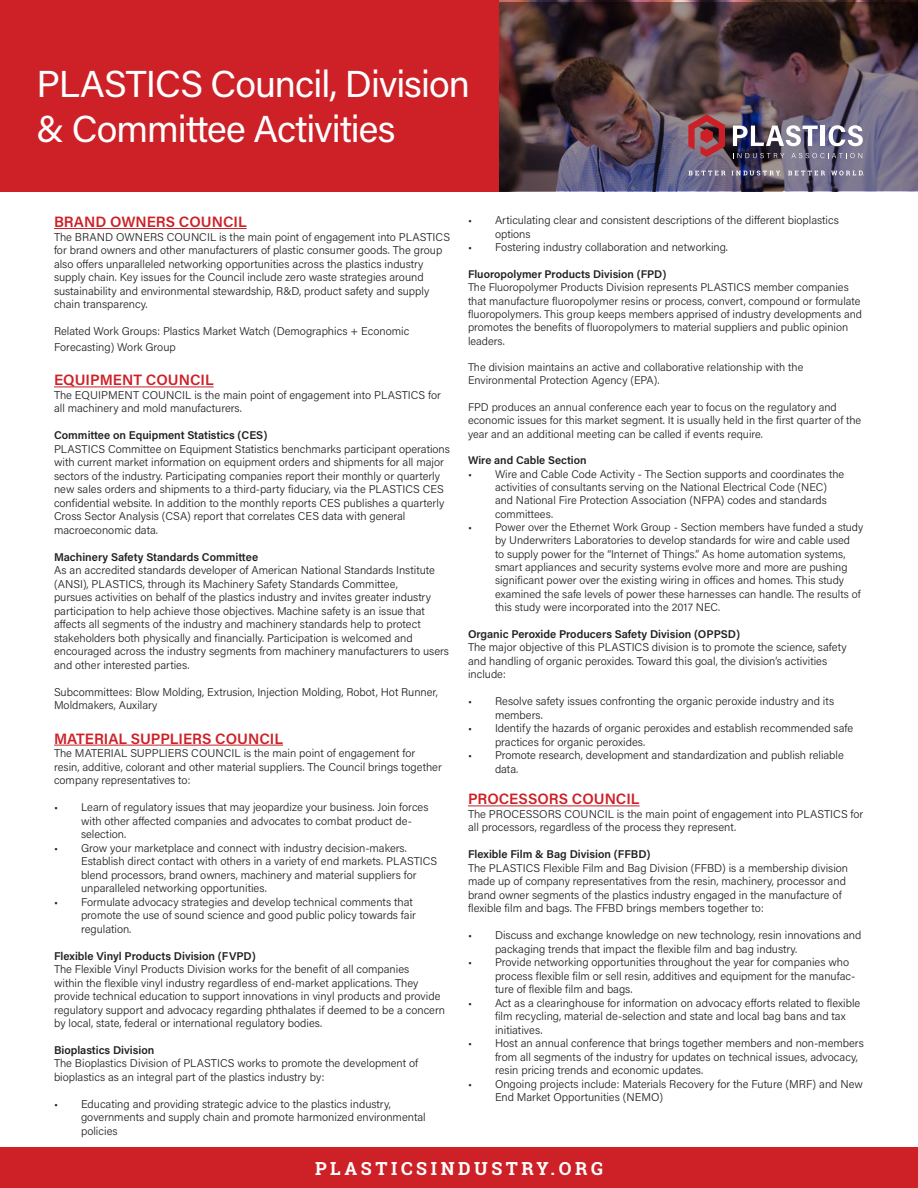
<style>
.page{position:relative;width:918px;height:1188px;background:#fff}
.page>*{position:absolute;margin:0;border:0;box-sizing:border-box;transform-origin:0 0}
.t1{font:37.5px/45px "Acumin Pro";letter-spacing:-.025em;color:#fff}
.t2{font:700 18px "Roboto Slab";letter-spacing:.2em;color:#fff}
.t3{font:600 15px "Acumin Pro";color:#cd2027}
.t4{font:300 11.25px/13.5px "Acumin Pro";color:#231f20}
.t5{font:600 11.25px "Acumin Pro";color:#231f20}
.t6{font:300 11.1px/13.4px "Acumin Pro";color:#231f20}
.t7{font:600 11.1px "Acumin Pro";color:#231f20}
</style>
<div class="page">
<div style="left:0;top:1148px;width:918px;height:40px;background:#cd2027"></div>
<div style="left:0;top:0;width:918px;height:191px;background:#cd2027"></div>
<hr style="left:54px;top:228px;width:193px;height:1px;background:#cd2027">
<hr style="left:54px;top:387px;width:160px;height:1px;background:#cd2027">
<hr style="left:54px;top:745px;width:229px;height:1px;background:#cd2027">
<hr style="left:468px;top:806px;width:172px;height:1px;background:#cd2027">
<img style="left:499px;top:2px;width:419px;height:189px">
<svg style="left:688px;top:114px;width:37px;height:43px"></svg>
<svg style="left:733px;top:125px;width:85px;height:21px"></svg>
<hr style="left:821px;top:126px;width:4px;height:20px;background:#fff">
<svg style="left:829px;top:125px;width:34px;height:21px"></svg>
<svg style="left:733px;top:153px;width:51px;height:5px"></svg>
<svg style="left:791px;top:153px;width:71px;height:5px"></svg>
<svg style="left:688px;top:171px;width:37px;height:4px"></svg>
<svg style="left:788px;top:171px;width:37px;height:4px"></svg>
<svg style="left:732px;top:171px;width:49px;height:5px"></svg>
<svg style="left:831px;top:171px;width:33px;height:5px"></svg>
<p class="t1" style="left:36px;top:60px;width:435px">PLASTICS Council, Division &amp; Committee Activities</p>
<p class="t3" style="left:54px;top:211px;width:194px">BRAND OWNERS COUNCIL</p>
<p class="t4" style="left:54px;top:229px;width:398px">The BRAND OWNERS COUNCIL is the main point of engagement into PLASTICS for brand owners and other manufacturers of plastic consumer goods. The group also offers unparalleled networking opportunities across the plastics industry supply chain. Key issues for the Council include zero waste strategies around sustainability and environmental stewardship, R&amp;D, product safety and supply chain transparency.</p>
<p class="t4" style="left:54px;top:323px;width:357px;line-height:16.2px">Related Work Groups: Plastics Market Watch (Demographics + Economic<br>Forecasting) Work Group</p>
<p class="t3" style="left:54px;top:370px;width:161px">EQUIPMENT COUNCIL</p>
<p class="t4" style="left:54px;top:388px;width:389px">The EQUIPMENT COUNCIL is the main point of engagement into PLASTICS for all machinery and mold manufacturers.</p>
<p class="t5" style="left:54px;top:428px;width:215px">Committee on Equipment Statistics (CES)</p>
<p class="t4" style="left:54px;top:442px;width:398px">PLASTICS Committee on Equipment Statistics benchmarks participant operations with current market information on equipment orders and shipments for all major sectors of the industry. Participating companies report their monthly or quarterly new sales orders and shipments to a third-party fiduciary, via the PLASTICS CES confidential website. In addition to the monthly reports CES publishes a quarterly Cross Sector Analysis (CSA) report that correlates CES data with general macroeconomic data.</p>
<p class="t5" style="left:54px;top:549px;width:206px">Machinery Safety Standards Committee</p>
<p class="t4" style="left:54px;top:563px;width:397px">As an accredited standards developer of American National Standards Institute (ANSI), PLASTICS, through its Machinery Safety Standards Committee,<br>pursues activities on behalf of the plastics industry and invites greater industry participation to help achieve those objectives. Machine safety is an issue that affects all segments of the industry and machinery standards help to protect stakeholders both physically and financially. Participation is welcomed and encouraged across the industry segments from machinery manufacturers to users and other interested parties.</p>
<p class="t4" style="left:54px;top:685px;width:386px">Subcommittees: Blow Molding, Extrusion, Injection Molding, Robot, Hot Runner,<br>Moldmakers, Auxilary</p>
<p class="t3" style="left:54px;top:728px;width:231px">MATERIAL SUPPLIERS COUNCIL</p>
<p class="t4" style="left:54px;top:746px;width:389px">The MATERIAL SUPPLIERS COUNCIL is the main point of engagement for resin, additive, colorant and other material suppliers. The Council brings together company representatives to:</p>
<p class="t4" style="left:81px;top:800px;width:349px;text-indent:-27px">• Learn of regulatory issues that may jeopardize your business. Join forces with other affected companies and advocates to combat product de&shy;selection.</p>
<p class="t4" style="left:81px;top:841px;width:358px;text-indent:-27px">• Grow your marketplace and connect with industry decision-makers.<br>Establish direct contact with others in a variety of end markets. PLASTICS blend processors, brand owners, machinery and material suppliers for unparalleled networking opportunities.</p>
<p class="t4" style="left:81px;top:895px;width:336px;text-indent:-27px">• Formulate advocacy strategies and develop technical comments that promote the use of sound science and good public policy towards fair regulation.</p>
<p class="t5" style="left:54px;top:948px;width:203px">Flexible Vinyl Products Division (FVPD)</p>
<p class="t4" style="left:54px;top:962px;width:393px">The Flexible Vinyl Products Division works for the benefit of all companies<br>within the flexible vinyl industry regardless of end-market applications. They provide technical education to support innovations in vinyl products and provide regulatory support and advocacy regarding phthalates if deemed to be a concern by local, state, federal or international regulatory bodies.</p>
<p class="t5" style="left:54px;top:1042px;width:102px">Bioplastics Division</p>
<p class="t4" style="left:54px;top:1056px;width:366px">The Bioplastics Division of PLASTICS works to promote the development of bioplastics as an integral part of the plastics industry by:</p>
<p class="t4" style="left:81px;top:1097px;width:346px;text-indent:-27px">• Educating and providing strategic advice to the plastics industry, governments and supply chain and promote harmonized environmental policies</p>
<p class="t4" style="left:495px;top:213px;width:346px;text-indent:-27px">• Articulating clear and consistent descriptions of the different bioplastics options</p>
<p class="t4" style="left:468px;top:240px;width:262px">• Fostering industry collaboration and networking.</p>
<p class="t7" style="left:468px;top:266px;width:200px">Fluoropolymer Products Division (FPD)</p>
<p class="t6" style="left:468px;top:280px;width:396px">The Fluoropolymer Products Division represents PLASTICS member companies that manufacture fluoropolymer resins or process, convert, compound or formulate fluoropolymers. This group keeps members apprised of industry developments and promotes the benefits of fluoropolymers to material suppliers and public opinion leaders.</p>
<p class="t6" style="left:468px;top:360px;width:337px">The division maintains an active and collaborative relationship with the<br>Environmental Protection Agency (EPA).</p>
<p class="t6" style="left:468px;top:400px;width:395px">FPD produces an annual conference each year to focus on the regulatory and economic issues for this market segment. It is usually held in the first quarter of the year and an additional meeting can be called if events require.</p>
<p class="t7" style="left:468px;top:453px;width:120px">Wire and Cable Section</p>
<p class="t6" style="left:495px;top:467px;width:351px;text-indent:-27px">• Wire and Cable Code Activity - The Section supports and coordinates the activities of consultants serving on the National Electrical Code (NEC) and National Fire Protection Association (NFPA) codes and standards committees.</p>
<p class="t6" style="left:495px;top:520px;width:370px;text-indent:-27px">• Power over the Ethernet Work Group - Section members have funded a study by Underwriters Laboratories to develop standards for wire and cable used<br>to supply power for the “Internet of Things.” As home automation systems, smart appliances and security systems evolve more and more are pushing significant power over the existing wiring in offices and homes. This study examined the safe levels of power these harnesses can handle. The results of this study were incorporated into the 2017 NEC.</p>
<p class="t5" style="left:468px;top:626px;width:274px">Organic Peroxide Producers Safety Division (OPPSD)</p>
<p class="t4" style="left:468px;top:640px;width:380px">The major objective of this PLASTICS division is to promote the science, safety and handling of organic peroxides. Toward this goal, the division’s activities include:</p>
<p class="t4" style="left:495px;top:694px;width:341px;text-indent:-27px">• Resolve safety issues confronting the organic peroxide industry and its members.</p>
<p class="t4" style="left:495px;top:721px;width:360px;text-indent:-27px">• Identify the hazards of organic peroxides and establish recommended safe practices for organic peroxides.</p>
<p class="t4" style="left:495px;top:748px;width:350px;text-indent:-27px">• Promote research, development and standardization and publish reliable data.</p>
<p class="t3" style="left:468px;top:789px;width:173px">PROCESSORS COUNCIL</p>
<p class="t4" style="left:468px;top:807px;width:397px">The PROCESSORS COUNCIL is the main point of engagement into PLASTICS for all processors, regardless of the process they represent.</p>
<p class="t5" style="left:468px;top:847px;width:184px">Flexible Film &amp; Bag Division (FFBD)</p>
<p class="t4" style="left:468px;top:861px;width:382px">The PLASTICS Flexible Film and Bag Division (FFBD) is a membership division made up of company representatives from the resin, machinery, processor and brand owner segments of the plastics industry engaged in the manufacture of flexible film and bags. The FFBD brings members together to:</p>
<p class="t4" style="left:495px;top:928px;width:368px;text-indent:-27px">• Discuss and exchange knowledge on new technology, resin innovations and packaging trends that impact the flexible film and bag industry.</p>
<p class="t4" style="left:495px;top:955px;width:362px;text-indent:-27px">• Provide networking opportunities throughout the year for companies who process flexible film or sell resin, additives and equipment for the manufac&shy;ture of flexible film and bags.</p>
<p class="t4" style="left:495px;top:996px;width:367px;text-indent:-27px">• Act as a clearinghouse for information on advocacy efforts related to flexible film recycling, material de-selection and state and local bag bans and tax initiatives.</p>
<p class="t4" style="left:495px;top:1036px;width:370px;text-indent:-27px">• Host an annual conference that brings together members and non-members from all segments of the industry for updates on technical issues, advocacy, resin pricing trends and economic updates.</p>
<p class="t4" style="left:495px;top:1077px;width:370px;text-indent:-27px">• Ongoing projects include: Materials Recovery for the Future (MRF) and New<br>End Market Opportunities (NEMO)</p>
<p class="t2" style="left:315px;top:1156px;width:289px">PLASTICSINDUSTRY.ORG</p>
</div>
